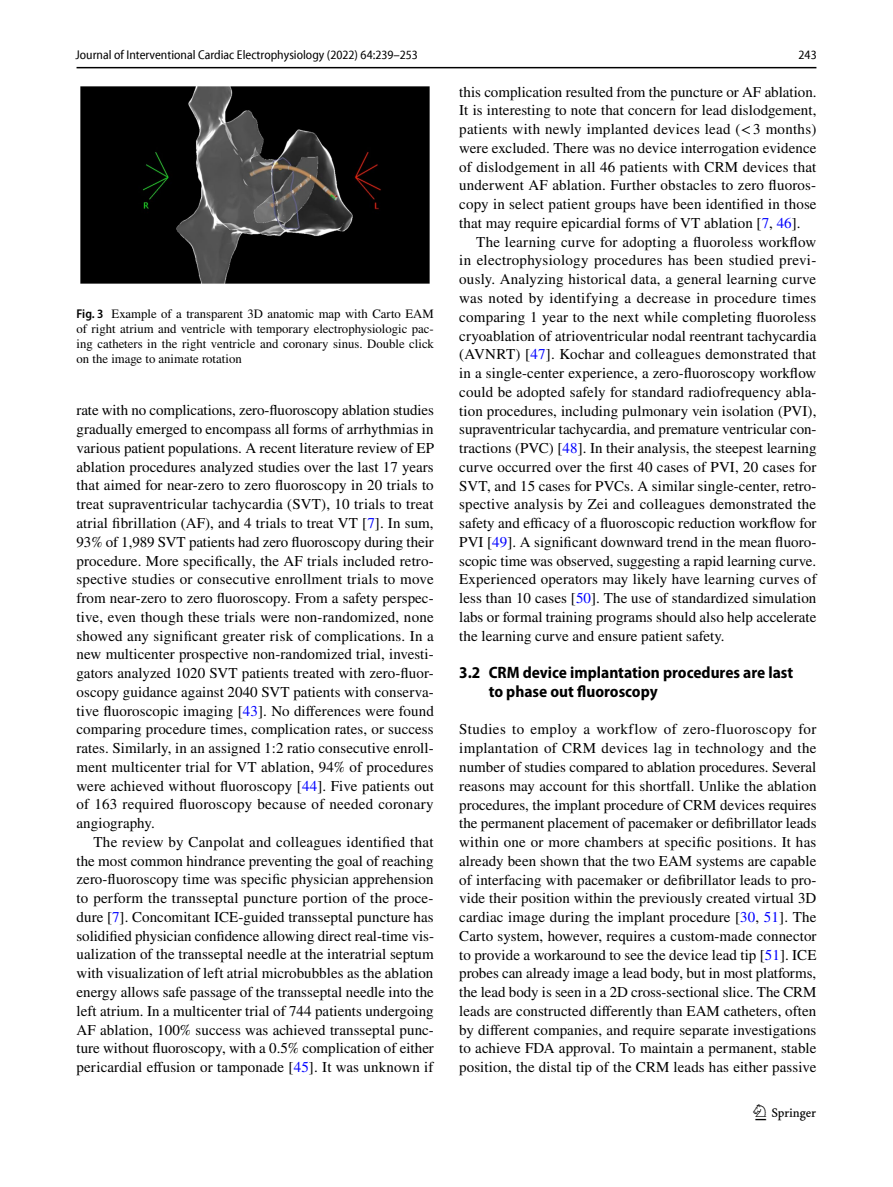
<style>
.page{position:relative;width:893px;height:1187px;background:#fff}
.page>*{position:absolute;margin:0;border:0;box-sizing:border-box;transform-origin:0 0}
.t1{font:22.5px "Springnew Regular 3";color:#000}
.t2{font:700 semi-condensed 16.5px/18.8px "Myriad Pro";color:#000}
.t3{font:15px/18.8px "STIX";letter-spacing:.005em;color:#000;text-align:justify}
.t4{font:12.75px/15px "STIX";color:#000;text-align:justify}
.t5{font:semi-condensed 12.75px "Myriad Pro Unic";color:#000}
.s1{font-family:"Myriad Pro";font-weight:600;font-stretch:semi-condensed}
.s2{color:#00f}
</style>
<div class="page">
<hr style="left:77px;top:67px;width:739px;height:1px;background:#000">
<div style="left:77px;top:87px;width:357px;height:196px;background:linear-gradient(to bottom,#fff,#fff)"></div>
<img style="left:81px;top:87px;width:349px;height:196px">
<p class="t5" style="left:76px;top:50px;width:344px">Journal of Interventional Cardiac Electrophysiology (2022) 64:239–253</p>
<p class="t5" style="left:798px;top:50px;width:20px">243</p>
<p class="t4" style="left:77px;top:307px;width:359px"><span class="s1">Fig. 3</span> Example of a transparent 3D anatomic map with Carto EAM of right atrium and ventricle with temporary electrophysiologic pac&shy;ing catheters in the right ventricle and coronary sinus. Double click on the image to animate rotation</p>
<p class="t3" style="left:77px;top:402px;width:359px">rate with no complications, zero-fluoroscopy ablation studies gradually emerged to encompass all forms of arrhythmias in various patient populations. A recent literature review of EP ablation procedures analyzed studies over the last 17 years that aimed for near-zero to zero fluoroscopy in 20 trials to treat supraventricular tachycardia (SVT), 10 trials to treat atrial fibrillation (AF), and 4 trials to treat VT [<span class="s2">7</span>]. In sum, 93% of 1,989 SVT patients had zero fluoroscopy during their procedure. More specifically, the AF trials included retro&shy;spective studies or consecutive enrollment trials to move from near-zero to zero fluoroscopy. From a safety perspec&shy;tive, even though these trials were non-randomized, none showed any significant greater risk of complications. In a new multicenter prospective non-randomized trial, investi&shy;gators analyzed 1020 SVT patients treated with zero-fluor&shy;oscopy guidance against 2040 SVT patients with conserva&shy;tive fluoroscopic imaging [<span class="s2">43</span>]. No differences were found comparing procedure times, complication rates, or success rates. Similarly, in an assigned 1:2 ratio consecutive enroll&shy;ment multicenter trial for VT ablation, 94% of procedures were achieved without fluoroscopy [<span class="s2">44</span>]. Five patients out of 163 required fluoroscopy because of needed coronary angiography.</p>
<p class="t3" style="left:77px;top:833px;width:359px;text-indent:17px">The review by Canpolat and colleagues identified that the most common hindrance preventing the goal of reaching zero-fluoroscopy time was specific physician apprehension to perform the transseptal puncture portion of the proce&shy;dure [<span class="s2">7</span>]. Concomitant ICE-guided transseptal puncture has solidified physician confidence allowing direct real-time vis&shy;ualization of the transseptal needle at the interatrial septum with visualization of left atrial microbubbles as the ablation energy allows safe passage of the transseptal needle into the left atrium. In a multicenter trial of 744 patients undergoing AF ablation, 100% success was achieved transseptal punc&shy;ture without fluoroscopy, with a 0.5% complication of either pericardial effusion or tamponade [<span class="s2">45</span>]. It was unknown if</p>
<p class="t3" style="left:459px;top:83px;width:359px">this complication resulted from the puncture or AF ablation.<br>It is interesting to note that concern for lead dislodgement, patients with newly implanted devices lead (&lt;3 months) were excluded. There was no device interrogation evidence of dislodgement in all 46 patients with CRM devices that underwent AF ablation. Further obstacles to zero fluoros&shy;copy in select patient groups have been identified in those that may require epicardial forms of VT ablation [<span class="s2">7</span>, <span class="s2">46</span>].</p>
<p class="t3" style="left:459px;top:233px;width:359px;text-indent:17px">The learning curve for adopting a fluoroless workflow in electrophysiology procedures has been studied previ&shy;ously. Analyzing historical data, a general learning curve was noted by identifying a decrease in procedure times comparing 1 year to the next while completing fluoroless cryoablation of atrioventricular nodal reentrant tachycardia (AVNRT) [<span class="s2">47</span>]. Kochar and colleagues demonstrated that in a single-center experience, a zero-fluoroscopy workflow could be adopted safely for standard radiofrequency abla&shy;tion procedures, including pulmonary vein isolation (PVI), supraventricular tachycardia, and premature ventricular con&shy;tractions (PVC) [<span class="s2">48</span>]. In their analysis, the steepest learning curve occurred over the first 40 cases of PVI, 20 cases for SVT, and 15 cases for PVCs. A similar single-center, retro&shy;spective analysis by Zei and colleagues demonstrated the safety and efficacy of a fluoroscopic reduction workflow for PVI [<span class="s2">49</span>]. A significant downward trend in the mean fluoro&shy;scopic time was observed, suggesting a rapid learning curve.<br>Experienced operators may likely have learning curves of less than 10 cases [<span class="s2">50</span>]. The use of standardized simulation labs or formal training programs should also help accelerate the learning curve and ensure patient safety.</p>
<p class="t2" style="left:489px;top:663px;width:306px;text-indent:-29px">3.2 CRM device implantation procedures are last to phase out fluoroscopy</p>
<p class="t3" style="left:459px;top:721px;width:359px">Studies to employ a workflow of zero-fluoroscopy for implantation of CRM devices lag in technology and the number of studies compared to ablation procedures. Several reasons may account for this shortfall. Unlike the ablation procedures, the implant procedure of CRM devices requires the permanent placement of pacemaker or defibrillator leads within one or more chambers at specific positions. It has already been shown that the two EAM systems are capable of interfacing with pacemaker or defibrillator leads to pro&shy;vide their position within the previously created virtual 3D cardiac image during the implant procedure [<span class="s2">30</span>, <span class="s2">51</span>]. The Carto system, however, requires a custom-made connector to provide a workaround to see the device lead tip [<span class="s2">51</span>]. ICE probes can already image a lead body, but in most platforms, the lead body is seen in a 2D cross-sectional slice. The CRM leads are constructed differently than EAM catheters, often by different companies, and require separate investigations to achieve FDA approval. To maintain a permanent, stable position, the distal tip of the CRM leads has either passive</p>
<h1 class="t1" style="left:755px;top:1104px;width:62px">1 3</h1>
</div>
